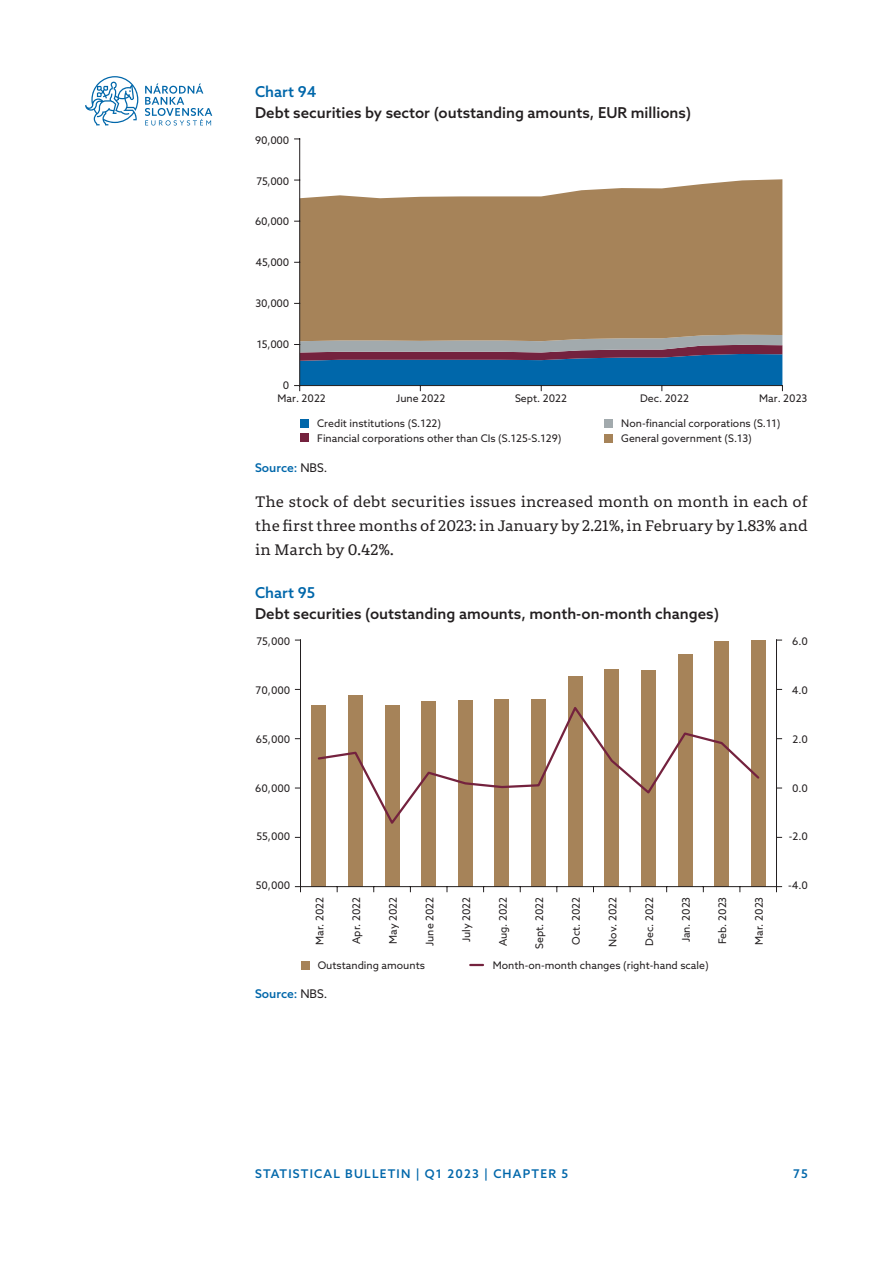
<style>
.page{position:relative;width:893px;height:1263px;background:#fff}
.page>*{position:absolute;margin:0;border:0;box-sizing:border-box;transform-origin:0 0}
.t1{font:15px/24px "Portada Text";color:#231f20;text-align:justify}
.t2{font:500 15px "Azo Sans";color:#231f20}
.t3{font:500 15px "Azo Sans";color:#0067aa}
.t4{font:500 12px "Azo Sans";letter-spacing:.1em;color:#0067aa}
.t5{font:10.5px/15px "Azo Sans";color:#231f20}
.s1{font-weight:400;color:#231f20}
</style>
<div class="page">
<svg style="left:145px;top:83px;width:67px;height:43px"></svg>
<svg style="left:85px;top:76px;width:53px;height:49px"></svg>
<div style="left:300px;top:419px;width:9px;height:9px;background:#0067aa"></div>
<div style="left:300px;top:433px;width:9px;height:9px;background:#74223e"></div>
<div style="left:604px;top:434px;width:9px;height:9px;background:#a68359"></div>
<div style="left:604px;top:420px;width:9px;height:8px;background:#a2aaad"></div>
<svg style="left:300px;top:179px;width:482px;height:156px;background:#ad8c66"></svg>
<hr style="left:299px;top:139px;width:1px;height:247px;background:#231f20">
<svg style="left:295px;top:335px;width:488px;height:56px;background:#567a9b"></svg>
<div style="left:301px;top:961px;width:8px;height:8px;background:#a68359"></div>
<svg style="left:470px;top:964px;width:13px;height:2px"></svg>
<div style="left:312px;top:705px;width:14px;height:182px;background:#a68359"></div>
<div style="left:348px;top:695px;width:15px;height:192px;background:#a68359"></div>
<div style="left:385px;top:705px;width:14px;height:182px;background:#a68359"></div>
<div style="left:421px;top:701px;width:15px;height:186px;background:#a68359"></div>
<div style="left:458px;top:700px;width:15px;height:187px;background:#a68359"></div>
<div style="left:495px;top:699px;width:14px;height:188px;background:#a68359"></div>
<div style="left:531px;top:699px;width:15px;height:188px;background:#a68359"></div>
<div style="left:568px;top:676px;width:14px;height:211px;background:#a68359"></div>
<div style="left:604px;top:669px;width:15px;height:218px;background:#a68359"></div>
<div style="left:641px;top:670px;width:15px;height:217px;background:#a68359"></div>
<div style="left:678px;top:654px;width:14px;height:233px;background:#a68359"></div>
<div style="left:714px;top:641px;width:15px;height:246px;background:#a68359"></div>
<div style="left:751px;top:640px;width:14px;height:247px;background:#a68359"></div>
<hr style="left:776px;top:640px;width:1px;height:247px;background:#231f20">
<hr style="left:300px;top:640px;width:1px;height:247px;background:#231f20">
<hr style="left:300px;top:886px;width:476px;height:1px;background:#231f20">
<svg style="left:776px;top:886px;width:6px;height:6px"></svg>
<svg style="left:295px;top:886px;width:6px;height:6px"></svg>
<svg style="left:317px;top:703px;width:443px;height:124px"></svg>
<h1 class="t3" style="left:255px;top:81px;width:63px">Chart 94</h1>
<h1 class="t2" style="left:255px;top:102px;width:438px">Debt securities by sector (outstanding amounts, EU R millions)</h1>
<p class="t5" style="left:255px;top:132px;width:36px">90,000</p>
<p class="t5" style="left:256px;top:173px;width:35px">75,000</p>
<p class="t5" style="left:255px;top:214px;width:36px">60,000</p>
<p class="t5" style="left:255px;top:255px;width:35px">45,000</p>
<p class="t5" style="left:256px;top:296px;width:35px">30,000</p>
<p class="t5" style="left:257px;top:336px;width:34px">15,000</p>
<p class="t5" style="left:283px;top:377px;width:8px">0</p>
<p class="t5" style="left:317px;top:416px;width:246px">Credit institutions (S.122)<br>Financial corporations other than CIs (S.125-S.129)</p>
<p class="t5" style="left:621px;top:416px;width:161px">Non-financial corporations (S.11)<br>General government (S.13)</p>
<p class="t5" style="left:278px;top:390px;width:50px">Mar. 2022</p>
<p class="t5" style="left:396px;top:390px;width:51px">June 2022</p>
<p class="t5" style="left:515px;top:390px;width:53px">Sept. 2022</p>
<p class="t5" style="left:640px;top:390px;width:50px">Dec. 2022</p>
<p class="t5" style="left:759px;top:390px;width:50px">Mar. 2023</p>
<p class="t4" style="left:255px;top:459px;width:74px">Source: <span class="s1">NBS.</span></p>
<h1 class="t1" style="left:255px;top:489px;width:554px">The stock of debt securities issues increased month on month in each of the first three months of 2023: in January by 2.21%, in February by 1.83% and in March by 0.42%.</h1>
<h1 class="t3" style="left:255px;top:582px;width:61px">Chart 95</h1>
<h1 class="t2" style="left:255px;top:603px;width:465px">Debt securities (outstanding amounts, month-on-month changes)</h1>
<p class="t5" style="left:256px;top:633px;width:36px">75,000</p>
<p class="t5" style="left:256px;top:682px;width:36px">70,000</p>
<p class="t5" style="left:256px;top:731px;width:36px">65,000</p>
<p class="t5" style="left:255px;top:780px;width:37px">60,000</p>
<p class="t5" style="left:256px;top:829px;width:35px">55,000</p>
<p class="t5" style="left:256px;top:878px;width:36px">50,000</p>
<p class="t5" style="left:792px;top:633px;width:17px">6.0</p>
<p class="t5" style="left:792px;top:682px;width:18px">4.0</p>
<p class="t5" style="left:793px;top:731px;width:17px">2.0</p>
<p class="t5" style="left:792px;top:780px;width:18px">0.0</p>
<p class="t5" style="left:789px;top:829px;width:21px">-2.0</p>
<p class="t5" style="left:788px;top:878px;width:21px">-4.0</p>
<p class="t5" style="left:312px;top:945px;width:50px;rotate:-90deg">Mar. 2022</p>
<p class="t5" style="left:349px;top:944px;width:49px;rotate:-90deg">Apr. 2022</p>
<p class="t5" style="left:385px;top:944px;width:49px;rotate:-90deg">May 2022</p>
<p class="t5" style="left:422px;top:946px;width:51px;rotate:-90deg">June 2022</p>
<p class="t5" style="left:459px;top:942px;width:47px;rotate:-90deg">July 2022</p>
<p class="t5" style="left:495px;top:946px;width:51px;rotate:-90deg">Aug. 2022</p>
<p class="t5" style="left:532px;top:949px;width:53px;rotate:-90deg">Sept. 2022</p>
<p class="t5" style="left:568px;top:944px;width:49px;rotate:-90deg">Oct. 2022</p>
<p class="t5" style="left:605px;top:947px;width:52px;rotate:-90deg">Nov. 2022</p>
<p class="t5" style="left:642px;top:945px;width:50px;rotate:-90deg">Dec. 2022</p>
<p class="t5" style="left:678px;top:942px;width:47px;rotate:-90deg">Jan. 2023</p>
<p class="t5" style="left:715px;top:944px;width:49px;rotate:-90deg">Feb. 2023</p>
<p class="t5" style="left:751px;top:945px;width:50px;rotate:-90deg">Mar. 2023</p>
<p class="t5" style="left:318px;top:957px;width:109px">Outstanding amounts</p>
<p class="t5" style="left:493px;top:957px;width:217px">Month-on-month changes (right-hand scale)</p>
<p class="t4" style="left:255px;top:986px;width:74px">Source: <span class="s1">NBS.</span></p>
<p class="t4" style="left:255px;top:1166px;width:314px">StatiStical Bulletin | Q1 2023 | CHAPTER 5</p>
<p class="t4" style="left:793px;top:1166px;width:16px">75</p>
</div>
